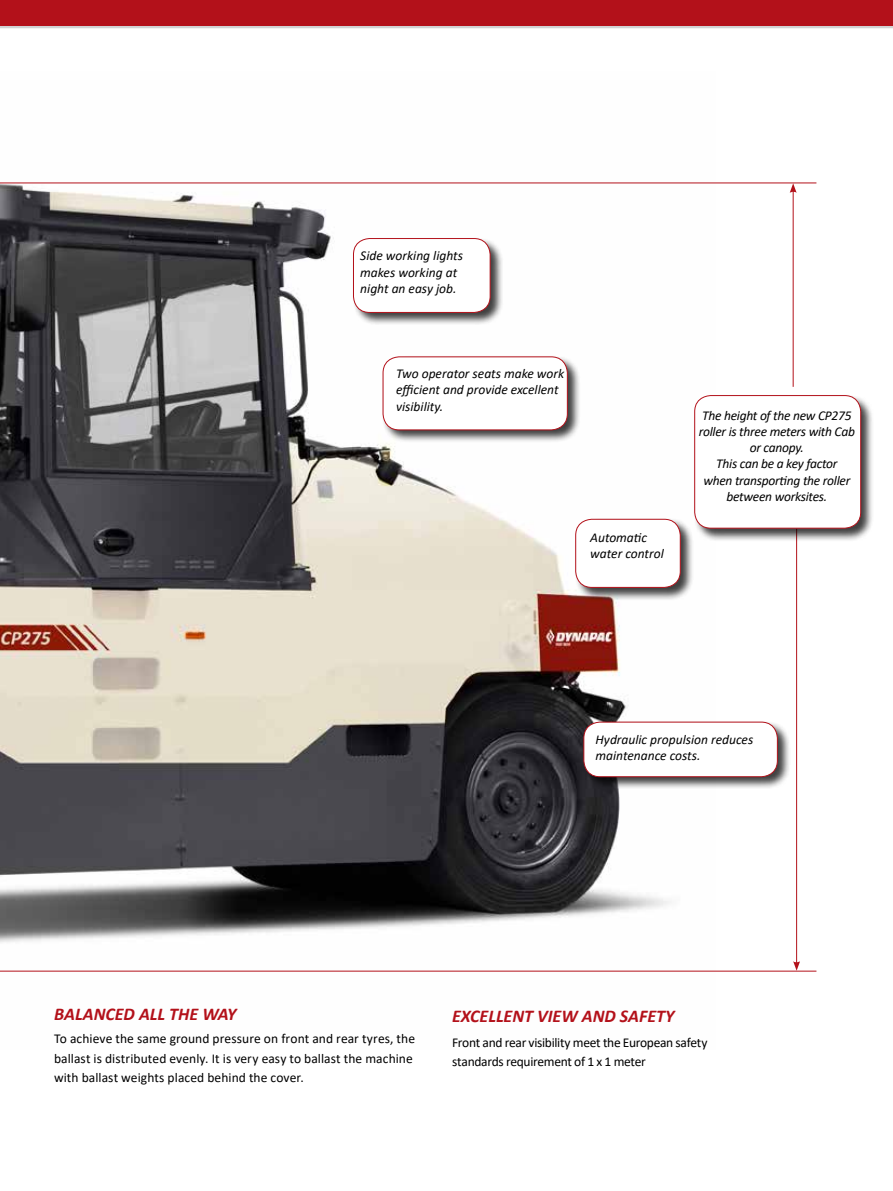
<style>
.page{position:relative;width:893px;height:1191px;background:#fff}
.page>*{position:absolute;margin:0;border:0;box-sizing:border-box;transform-origin:0 0}
.t1{font:italic 700 18px "Calibri";color:#b3111a}
.t2{font:italic 13.5px/16.2px "Calibri";color:#000}
.t3{font:13.5px/19.5px "Calibri";letter-spacing:.005em;color:#000}
.t4{font:italic 13.5px/16.2px "Calibri";letter-spacing:-.02em;color:#000;text-align:center}
.t5{font:13.5px/19.5px "Calibri";letter-spacing:-.025em;color:#000}
</style>
<div class="page">
<img style="left:0;top:182px;width:716px;height:790px">
<hr style="left:796px;top:528px;width:1px;height:435px;background:#b3111a">
<svg style="left:793px;top:961px;width:7px;height:9px"></svg>
<div style="left:583px;top:721px;width:208px;height:69px;background:#000;opacity:.75"></div>
<div style="left:584px;top:722px;width:193px;height:54px;background:#fff;border-radius:16px"></div>
<div style="left:583px;top:722px;width:195px;height:55px;border:1px solid #b3111a;border-radius:16px"></div>
<div style="left:574px;top:518px;width:120px;height:83px;background:#000;opacity:.75"></div>
<div style="left:576px;top:519px;width:104px;height:68px;background:#fff;border-radius:16px"></div>
<div style="left:575px;top:519px;width:106px;height:69px;border:1px solid #b3111a;border-radius:16px"></div>
<div style="left:352px;top:237px;width:151px;height:89px;background:#000;opacity:.75"></div>
<div style="left:353px;top:238px;width:137px;height:74px;background:#fff;border-radius:16px"></div>
<div style="left:353px;top:238px;width:137px;height:75px;border:1px solid #b3111a;border-radius:16px"></div>
<hr style="left:0;top:183px;width:816px;height:1px;background:#b3111a">
<hr style="left:0;top:970px;width:816px;height:1px;background:#b3111a">
<hr style="left:793px;top:190px;width:1px;height:197px;background:#b3111a">
<svg style="left:790px;top:183px;width:7px;height:10px"></svg>
<div style="left:693px;top:394px;width:181px;height:148px;background:#000;opacity:.75"></div>
<div style="left:695px;top:395px;width:166px;height:133px;background:#fff;border-radius:16px"></div>
<div style="left:694px;top:395px;width:167px;height:133px;border:1px solid #b3111a;border-radius:16px"></div>
<div style="left:382px;top:356px;width:199px;height:87px;background:#000;opacity:.75"></div>
<div style="left:383px;top:357px;width:184px;height:73px;background:#fff;border-radius:16px"></div>
<div style="left:383px;top:356px;width:185px;height:74px;border:1px solid #b3111a;border-radius:16px"></div>
<hr style="left:0;top:25px;width:893px;height:3px;background:#d1d3d4">
<div style="left:0;top:0;width:893px;height:26px;background:#b3111a"></div>
<p class="t2" style="left:360px;top:247px;width:104px">Side working lights makes working at night an easy job.</p>
<p class="t2" style="left:396px;top:365px;width:170px">Two operator seats make work efficient and provide excellent visibility.</p>
<p class="t2" style="left:590px;top:528px;width:75px">Automatic water control</p>
<p class="t4" style="left:699px;top:407px;width:158px">The height of the new CP275 roller is three meters with Cab or canopy.<br>This can be a key factor<br>when transporting the roller between worksites.</p>
<p class="t2" style="left:596px;top:731px;width:159px">Hydraulic propulsion reduces maintenance costs.</p>
<h1 class="t1" style="left:54px;top:1001px;width:184px">BALANCED ALL THE WAY</h1>
<p class="t3" style="left:54px;top:1028px;width:363px">To achieve the same ground pressure on front and rear tyres, the ballast is distributed evenly. It is very easy to ballast the machine with ballast weights placed behind the cover.</p>
<h1 class="t1" style="left:452px;top:1003px;width:224px">EXCELLENT VIEW AND SAFETY</h1>
<p class="t5" style="left:452px;top:1032px;width:257px">Front and rear visibility meet the European safety standards requirement of 1 x 1 meter</p>
</div>
